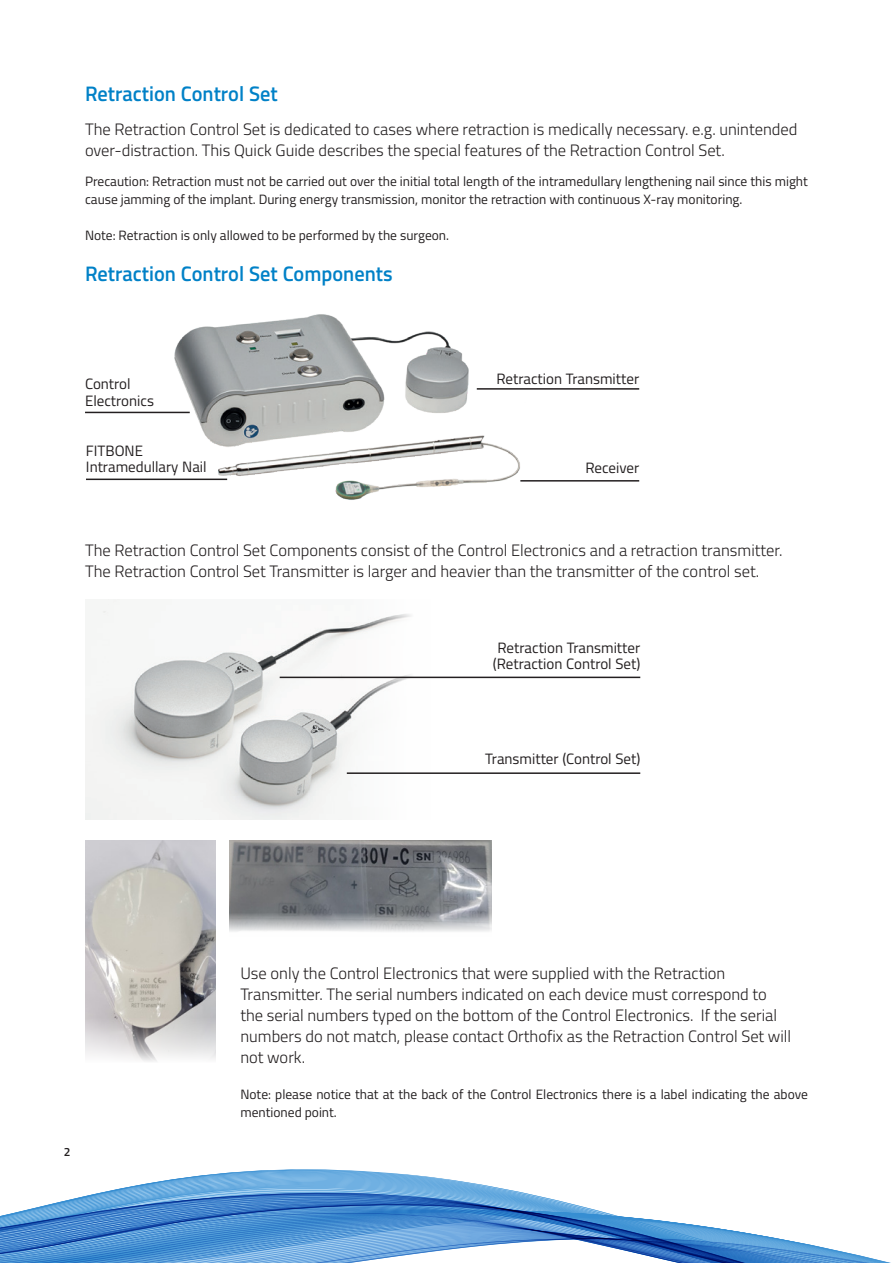
<style>
.page{position:relative;width:893px;height:1263px;background:#fff}
.page>*{position:absolute;margin:0;border:0;box-sizing:border-box;transform-origin:0 0}
.t1{font:600 21px "Titillium";color:#0081c7}
.t2{font:300 16.5px/21px "Titillium";color:#231f20}
.t3{font:15px/16.5px "Titillium";color:#231f20}
.t4{font:13.5px/18px "Titillium";color:#231f20}
.t5{font:600 12px "Titillium";color:#231f20}
</style>
<div class="page">
<img style="left:103px;top:314px;width:417px;height:186px">
<hr style="left:85px;top:412px;width:105px;height:1px;background:#231f20">
<hr style="left:477px;top:388px;width:162px;height:2px;background:#231f20">
<hr style="left:520px;top:480px;width:119px;height:2px;background:#231f20">
<hr style="left:86px;top:479px;width:141px;height:1px;background:#231f20">
<img style="left:86px;top:600px;width:344px;height:219px">
<hr style="left:280px;top:677px;width:360px;height:1px;background:#231f20">
<hr style="left:347px;top:772px;width:293px;height:2px;background:#231f20">
<img style="left:86px;top:841px;width:129px;height:221px">
<img style="left:230px;top:841px;width:261px;height:91px">
<svg style="left:0;top:1169px;width:891px;height:94px"></svg>
<p class="t1" style="left:85px;top:78px;width:194px">Retraction Control Set</p>
<p class="t2" style="left:85px;top:117px;width:714px">The Retraction Control Set is dedicated to cases where retraction is medically necessary. e.g. unintended over-distraction. This Quick Guide describes the special features of the Retraction Control Set.</p>
<p class="t4" style="left:85px;top:172px;width:724px">Precaution: Retraction must not be carried out over the initial total length of the intramedullary lengthening nail since this might cause jamming of the implant. During energy transmission, monitor the retraction with continuous X-ray monitoring.</p>
<p class="t4" style="left:85px;top:226px;width:366px">Note: Retraction is only allowed to be performed by the surgeon.</p>
<p class="t1" style="left:85px;top:258px;width:309px">Retraction Control Set Components</p>
<p class="t3" style="left:85px;top:375px;width:70px">Control<br>Electronics</p>
<p class="t3" style="left:496px;top:369px;width:144px">Retraction Transmitter</p>
<p class="t3" style="left:86px;top:441px;width:122px">FITBONE<br>Intramedullary Nail</p>
<p class="t3" style="left:585px;top:459px;width:55px">Receiver</p>
<p class="t2" style="left:85px;top:539px;width:699px">The Retraction Control Set Components consist of the Control Electronics and a retraction transmitter.<br>The Retraction Control Set Transmitter is larger and heavier than the transmitter of the control set.</p>
<p class="t3" style="left:493px;top:639px;width:149px;text-align:center">Retraction Transmitter (Retraction Control Set)</p>
<p class="t3" style="left:485px;top:749px;width:157px">Transmitter (Control Set)</p>
<p class="t5" style="left:64px;top:1143px;width:8px">2</p>
<p class="t2" style="left:240px;top:962px;width:552px">Use only the Control Electronics that were supplied with the Retraction Transmitter. The serial numbers indicated on each device must correspond to the serial numbers typed on the bottom of the Control Electronics. If the serial numbers do not match, please contact Orthofix as the Retraction Control Set will not work.</p>
<p class="t4" style="left:240px;top:1084px;width:569px">Note: please notice that at the back of the Control Electronics there is a label indicating the above mentioned point.</p>
</div>
